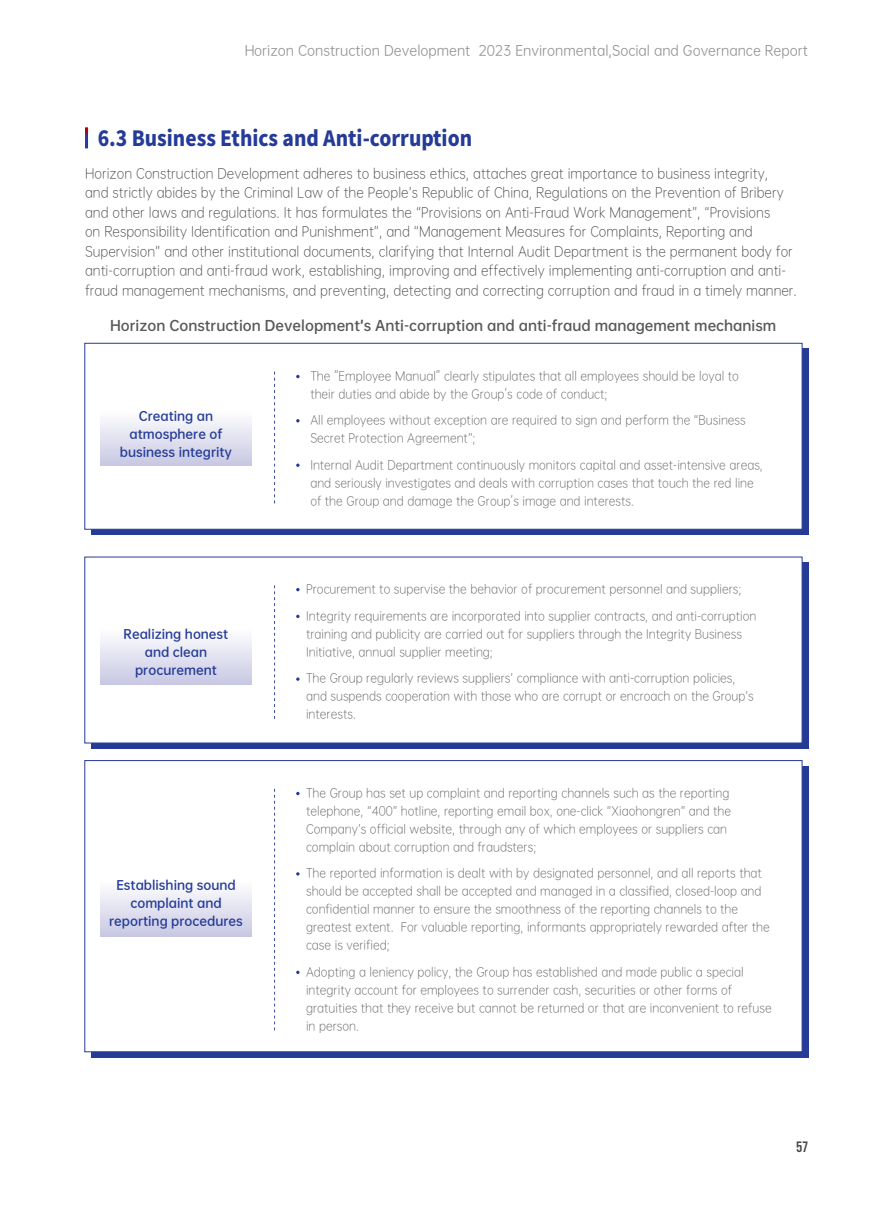
<style>
.page{position:relative;width:893px;height:1212px;background:#fff}
.page>*{position:absolute;margin:0;border:0;box-sizing:border-box;transform-origin:0 0}
.正文二级标题{font:800 21px "Source Han Sans CN";color:#253b97;scale:.9 1}
.t1{font:15px "Bebas";color:#474747}
.正文段落{font:13.5px/19.5px "OPPO Sans L";color:#3e3e3f}
.t2{font:13.5px "OPPO Sans B";color:#57585a}
.t3{font:13.5px "OPPO Sans R";color:#474747}
.表格正文加标点段落{font:12px/18px "OPPO Sans L";color:#57585a}
.t4{font:12px/18px "OPPO Sans B";color:#253b97;text-align:center}
</style>
<div class="page">
<hr style="left:85px;top:128px;width:3px;height:20px;background:#253b97">
<svg style="left:85px;top:128px;width:3px;height:6px"></svg>
<div style="left:91px;top:348px;width:717px;height:187px;background:#253b97"></div>
<div style="left:91px;top:562px;width:717px;height:186px;background:#253b97"></div>
<div style="left:91px;top:766px;width:717px;height:291px;background:#253b97"></div>
<div style="left:84px;top:343px;width:718px;height:187px;background:#fff;border:1px solid #253b97"></div>
<div style="left:84px;top:557px;width:718px;height:186px;background:#fff"></div>
<div style="left:84px;top:760px;width:718px;height:292px;background:#fff;border:1px solid #253b97"></div>
<div style="left:100px;top:410px;width:152px;height:56px;background:linear-gradient(to bottom,#fff,#c8c8e3)"></div>
<div style="left:100px;top:629px;width:152px;height:55px;background:linear-gradient(to bottom,#fefefe,#c8c8e3)"></div>
<div style="left:100px;top:881px;width:152px;height:55px;background:linear-gradient(to bottom,#fefefe,#c8c8e3)"></div>
<hr style="left:274px;top:369px;width:3px;height:135px;background:#253b97;opacity:.6">
<hr style="left:274px;top:583px;width:3px;height:136px;background:#253b97;opacity:.6">
<hr style="left:274px;top:786px;width:3px;height:245px;background:#253b97;opacity:.6">
<svg style="left:296px;top:588px;width:4px;height:3px"></svg>
<svg style="left:296px;top:615px;width:4px;height:3px"></svg>
<svg style="left:296px;top:677px;width:4px;height:4px"></svg>
<svg style="left:296px;top:792px;width:4px;height:3px"></svg>
<svg style="left:296px;top:971px;width:4px;height:3px"></svg>
<svg style="left:296px;top:375px;width:4px;height:3px"></svg>
<svg style="left:296px;top:419px;width:4px;height:3px"></svg>
<svg style="left:296px;top:463px;width:4px;height:4px"></svg>
<p class="t3" style="left:244px;top:40px;width:565px">Horizon Construction Development 2023 Environmental,Social and Governance Report</p>
<p class="正文二级标题" style="left:98px;top:127px;width:417px">6.3 Business Ethics and Anti-corruption</p>
<p class="正文段落" style="left:85px;top:163px;width:713px">Horizon Construction Development adheres to business ethics, attaches great importance to business integrity,<br>and strictly abides by the Criminal Law of the People’s Republic of China, Regulations on the Prevention of Bribery and other laws and regulations. It has formulates the “Provisions on Anti-Fraud Work Management”, “Provisions<br>on Responsibility Identification and Punishment”, and “Management Measures for Complaints, Reporting and Supervision” and other institutional documents, clarifying that Internal Audit Department is the permanent body for anti-corruption and anti-fraud work, establishing, improving and effectively implementing anti-corruption and anti&shy;fraud management mechanisms, and preventing, detecting and correcting corruption and fraud in a timely manner.</p>
<p class="t2" style="left:110px;top:314px;width:668px">Horizon Construction Development’s Anti-corruption and anti-fraud management mechanism</p>
<p class="t4" style="left:120px;top:406px;width:114px">Creating an atmosphere of business integrity</p>
<p class="t4" style="left:124px;top:624px;width:106px">Realizing honest and clean procurement</p>
<p class="t4" style="left:109px;top:875px;width:135px">Establishing sound complaint and reporting procedures</p>
<p class="表格正文加标点段落" style="left:310px;top:366px;width:430px">The “Employee Manual” clearly stipulates that all employees should be loyal to their duties and abide by the Group’s code of conduct;</p>
<p class="表格正文加标点段落" style="left:310px;top:410px;width:437px">All employees without exception are required to sign and perform the “Business<br>Secret Protection Agreement”;</p>
<p class="表格正文加标点段落" style="left:310px;top:455px;width:454px">Internal Audit Department continuously monitors capital and asset-intensive areas, and seriously investigates and deals with corruption cases that touch the red line of the Group and damage the Group’s image and interests.</p>
<p class="表格正文加标点段落" style="left:306px;top:580px;width:437px">Procurement to supervise the behavior of procurement personnel and suppliers;</p>
<p class="表格正文加标点段落" style="left:306px;top:606px;width:452px">Integrity requirements are incorporated into supplier contracts, and anti-corruption training and publicity are carried out for suppliers through the Integrity Business<br>Initiative, annual supplier meeting;</p>
<p class="表格正文加标点段落" style="left:306px;top:669px;width:449px">The Group regularly reviews suppliers’ compliance with anti-corruption policies, and suspends cooperation with those who are corrupt or encroach on the Group’s interests.</p>
<p class="表格正文加标点段落" style="left:306px;top:783px;width:427px">The Group has set up complaint and reporting channels such as the reporting telephone, “400” hotline, reporting email box, one-click “Xiaohongren” and the Company’s official website, through any of which employees or suppliers can complain about corruption and fraudsters;</p>
<p class="表格正文加标点段落" style="left:306px;top:864px;width:465px">The reported information is dealt with by designated personnel, and all reports that should be accepted shall be accepted and managed in a classified, closed-loop and confidential manner to ensure the smoothness of the reporting channels to the greatest extent. For valuable reporting, informants appropriately rewarded after the case is verified;</p>
<p class="表格正文加标点段落" style="left:306px;top:962px;width:467px">Adopting a leniency policy, the Group has established and made public a special integrity account for employees to surrender cash, securities or other forms of gratuities that they receive but cannot be returned or that are inconvenient to refuse in person.</p>
<p class="t1" style="left:796px;top:1139px;width:13px">57</p>
</div>
